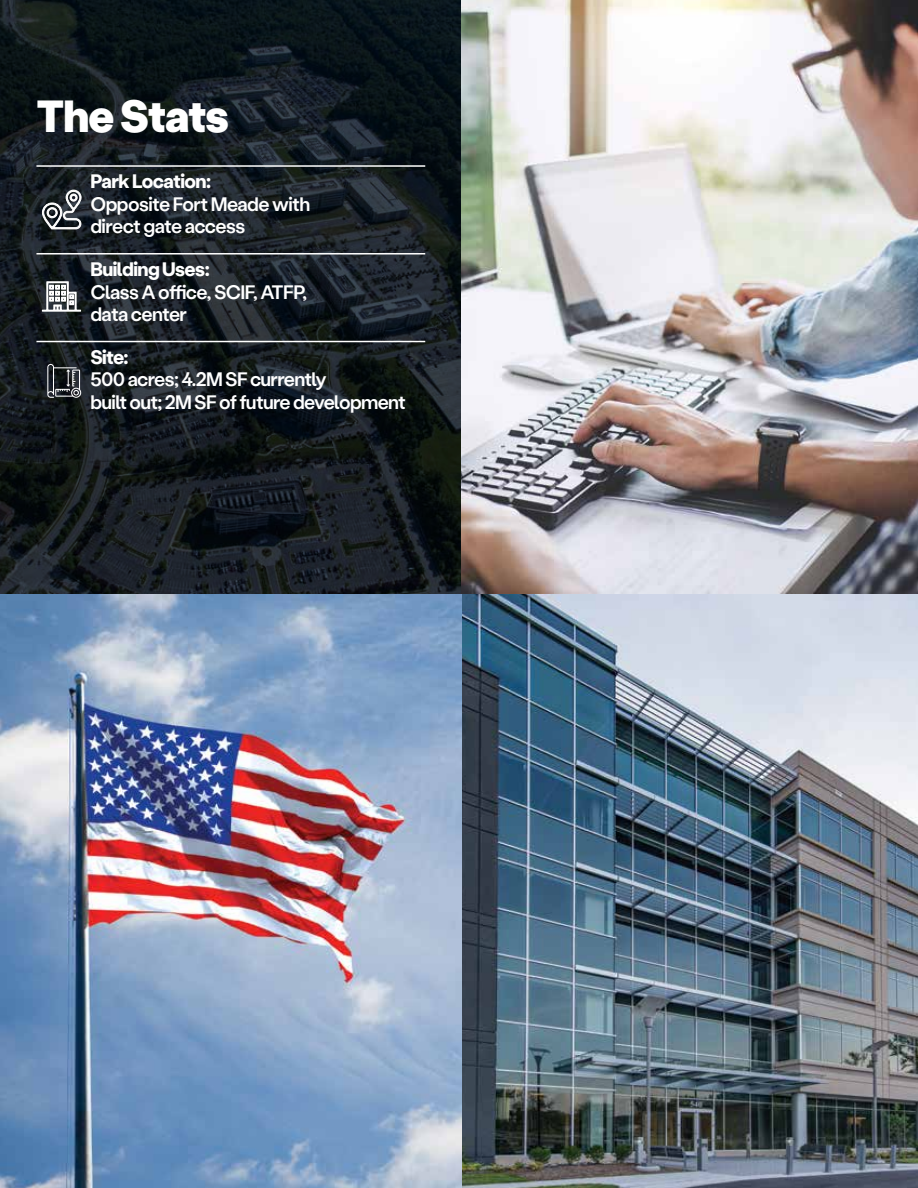
<style>
.page{position:relative;width:918px;height:1188px;background:#fff}
.page>*{position:absolute;margin:0;border:0;box-sizing:border-box;transform-origin:0 0}
.t1{font:900 45px "Stabil Grotesk";letter-spacing:-.025em;color:#fff}
.t2{font:500 19.5px/22.5px "Stabil Grotesk";letter-spacing:-.035em;color:#fff}
.t3{font:700 19.5px "Stabil Grotesk";letter-spacing:-.03em;color:#fff}
</style>
<div class="page">
<svg style="left:0;top:0;width:461px;height:594px;background:#141b20"></svg>
<img style="left:461px;top:0;width:457px;height:594px">
<hr style="left:36px;top:165px;width:389px;height:2px;background:#fff">
<hr style="left:36px;top:253px;width:389px;height:2px;background:#fff">
<hr style="left:36px;top:341px;width:389px;height:1px;background:#fff">
<img style="left:461px;top:594px;width:457px;height:594px">
<img style="left:0;top:594px;width:461px;height:594px">
<svg style="left:42px;top:190px;width:39px;height:39px"></svg>
<svg style="left:42px;top:282px;width:39px;height:29px"></svg>
<svg style="left:47px;top:364px;width:34px;height:34px"></svg>
<h1 class="t1" style="left:36px;top:85px;width:194px">The Stats</h1>
<p class="t3" style="left:90px;top:168px;width:122px">Park Location:</p>
<p class="t2" style="left:90px;top:192px;width:221px">Opposite Fort Meade with direct gate access</p>
<p class="t3" style="left:90px;top:256px;width:121px">Building Uses:</p>
<p class="t2" style="left:90px;top:280px;width:218px">Class A office, SCIF, ATFP, data center</p>
<p class="t3" style="left:90px;top:344px;width:40px">Site:</p>
<p class="t2" style="left:90px;top:367px;width:317px">500 acres; 4.2M SF currently<br>built out; 2M SF of future development</p>
</div>
